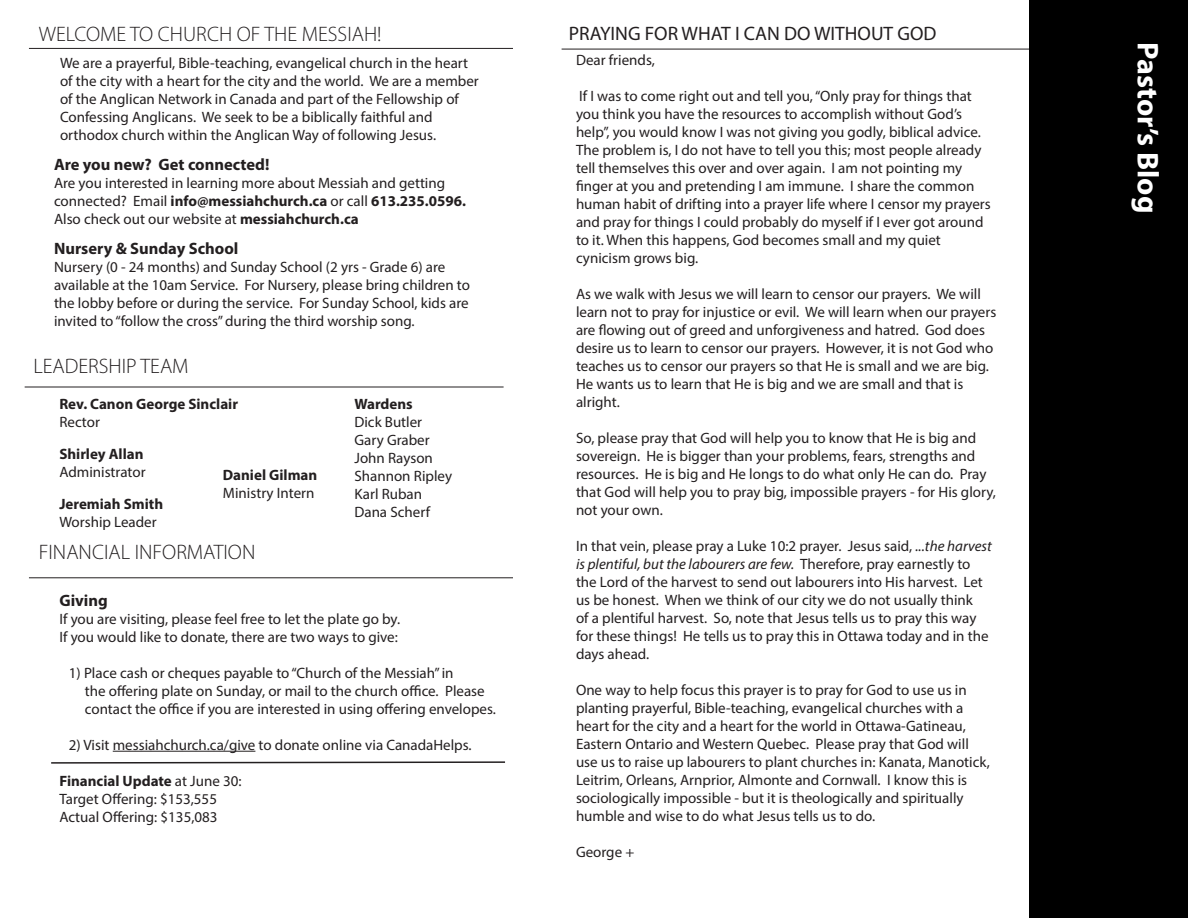
<style>
.page{position:relative;width:1188px;height:918px;background:#fff}
.page>*{position:absolute;margin:0;border:0;box-sizing:border-box;transform-origin:0 0}
.t1{font:700 30px "Myriad Pro";color:#fff}
.t2{font:300 21px "Myriad Pro";color:#231f20}
.t3{font:19.5px "Myriad Pro";color:#231f20}
.t4{font:700 16.5px "Myriad Pro";color:#231f20}
.t5{font:15px/18px "Myriad Pro";color:#231f20}
.t6{font:700 15px/18px "Myriad Pro";color:#231f20}
.s1{font-weight:700}
.s2{font-weight:400}
.s3{font-style:italic}
</style>
<div class="page">
<hr style="left:562px;top:49px;width:467px;height:1px;background:#231f20">
<hr style="left:29px;top:48px;width:484px;height:1px;background:#231f20">
<hr style="left:25px;top:387px;width:479px;height:1px;background:#231f20">
<hr style="left:113px;top:751px;width:142px;height:1px;background:#231f20">
<hr style="left:29px;top:577px;width:484px;height:1px;background:#231f20">
<div style="left:1029px;top:0;width:159px;height:918px;background:#000"></div>
<svg style="left:51px;top:761px;width:454px;height:3px"></svg>
<p class="t2" style="left:39px;top:22px;width:344px">WELCOME TO CHURCH OF THE MESSIAH!</p>
<p class="t5" style="left:60px;top:54px;width:420px">We are a prayerful, Bible-teaching, evangelical church in the heart of the city with a heart for the city and the world. We are a member of the Anglican Network in Canada and part of the Fellowship of Confessing Anglicans. We seek to be a biblically faithful and</p>
<p class="t5" style="left:60px;top:126px;width:378px">orthodox church within the Anglican Way of following Jesus.</p>
<p class="t4" style="left:54px;top:154px;width:217px">Are you new? Get connected!</p>
<p class="t5" style="left:54px;top:174px;width:414px">Are you interested in learning more about Messiah and getting connected? Email <span class="s1">info@messiahchurch.ca</span> or call <span class="s1">613.235.0596.<br></span>Also check out our website at <span class="s1">messiahchurch.ca</span></p>
<p class="t4" style="left:54px;top:238px;width:186px">Nursery &amp; Sunday School</p>
<p class="t5" style="left:54px;top:258px;width:418px">Nursery (0 - 24 months) and Sunday School (2 yrs - Grade 6) are available at the 10am Service. For Nursery, please bring children to the lobby before or during the service. For Sunday School, kids are invited to “follow the cross” during the third worship song.</p>
<p class="t2" style="left:33px;top:355px;width:157px">LEADERSHIP TEAM</p>
<p class="t6" style="left:59px;top:394px;width:180px">Rev. Canon George Sinclair<br><span class="s2">Rector</span></p>
<p class="t5" style="left:354px;top:395px;width:80px"><span class="s1">Wardens<br></span>Dick Butler<br>Gary Graber<br>John Rayson</p>
<p class="t5" style="left:354px;top:467px;width:99px">Shannon Ripley<br>Karl Ruban<br>Dana Scherf</p>
<p class="t5" style="left:59px;top:445px;width:88px"><span class="s1">Shirley Allan<br></span>Administrator</p>
<p class="t5" style="left:223px;top:466px;width:96px"><span class="s1">Daniel Gilman<br></span>Ministry Intern</p>
<p class="t6" style="left:59px;top:495px;width:105px">Jeremiah Smith<br><span class="s2">Worship Leader</span></p>
<p class="t2" style="left:39px;top:541px;width:218px">FINANCIAL INFORMATION</p>
<p class="t4" style="left:59px;top:589px;width:50px">Giving</p>
<p class="t5" style="left:59px;top:609px;width:342px">If you are visiting, please feel free to let the plate go by.</p>
<p class="t5" style="left:59px;top:627px;width:340px">If you would like to donate, there are two ways to give:</p>
<p class="t5" style="left:69px;top:663px;width:386px">1) Place cash or cheques payable to “Church of the Messiah” in</p>
<p class="t5" style="left:85px;top:681px;width:413px">the offering plate on Sunday, or mail to the church office. Please contact the office if you are interested in using offering envelopes.</p>
<p class="t5" style="left:69px;top:735px;width:404px">2) Visit messiahchurch.ca/give to donate online via CanadaHelps.</p>
<p class="t6" style="left:59px;top:771px;width:184px">Financial Update <span class="s2">at June 30:</span></p>
<p class="t5" style="left:59px;top:789px;width:159px">Target Offering: $153,555</p>
<p class="t5" style="left:59px;top:807px;width:160px">Actual Offering: $135,083</p>
<p class="t3" style="left:569px;top:21px;width:369px">PRAYING FOR WHAT I CAN DO WITHOUT GOD</p>
<p class="t5" style="left:576px;top:51px;width:80px">Dear friends,</p>
<p class="t5" style="left:576px;top:87px;width:416px">If I was to come right out and tell you, “Only pray for things that you think you have the resources to accomplish without God’s help”, you would know I was not giving you godly, biblical advice.<br>The problem is, I do not have to tell you this; most people already tell themselves this over and over again. I am not pointing my finger at you and pretending I am immune. I share the common human habit of drifting into a prayer life where I censor my prayers and pray for things I could probably do myself if I ever got around to it. When this happens, God becomes small and my quiet cynicism grows big.</p>
<p class="t5" style="left:576px;top:285px;width:422px">As we walk with Jesus we will learn to censor our prayers. We will learn not to pray for injustice or evil. We will learn when our prayers are flowing out of greed and unforgiveness and hatred. God does desire us to learn to censor our prayers. However, it is not God who teaches us to censor our prayers so that He is small and we are big.<br>He wants us to learn that He is big and we are small and that is alright.</p>
<p class="t5" style="left:576px;top:429px;width:421px">So, please pray that God will help you to know that He is big and sovereign. He is bigger than your problems, fears, strengths and resources. He is big and He longs to do what only He can do. Pray that God will help you to pray big, impossible prayers - for His glory, not your own.</p>
<p class="t5" style="left:576px;top:537px;width:417px">In that vein, please pray a Luke 10:2 prayer. Jesus said, <span class="s3">...the harvest is plentiful, but the labourers are few.</span> Therefore, pray earnestly to the Lord of the harvest to send out labourers into His harvest. Let us be honest. When we think of our city we do not usually think<br>of a plentiful harvest. So, note that Jesus tells us to pray this way for these things! He tells us to pray this in Ottawa today and in the days ahead.</p>
<p class="t5" style="left:576px;top:681px;width:415px">One way to help focus this prayer is to pray for God to use us in planting prayerful, Bible-teaching, evangelical churches with a heart for the city and a heart for the world in Ottawa-Gatineau, Eastern Ontario and Western Quebec. Please pray that God will use us to raise up labourers to plant churches in: Kanata, Manotick, Leitrim, Orleans, Arnprior, Almonte and Cornwall. I know this is sociologically impossible - but it is theologically and spiritually humble and wise to do what Jesus tells us to do.</p>
<p class="t5" style="left:576px;top:843px;width:60px">George +</p>
<p class="t1" style="left:1167px;top:42px;width:173px;rotate:90deg">Pastor’s Blog</p>
</div>
